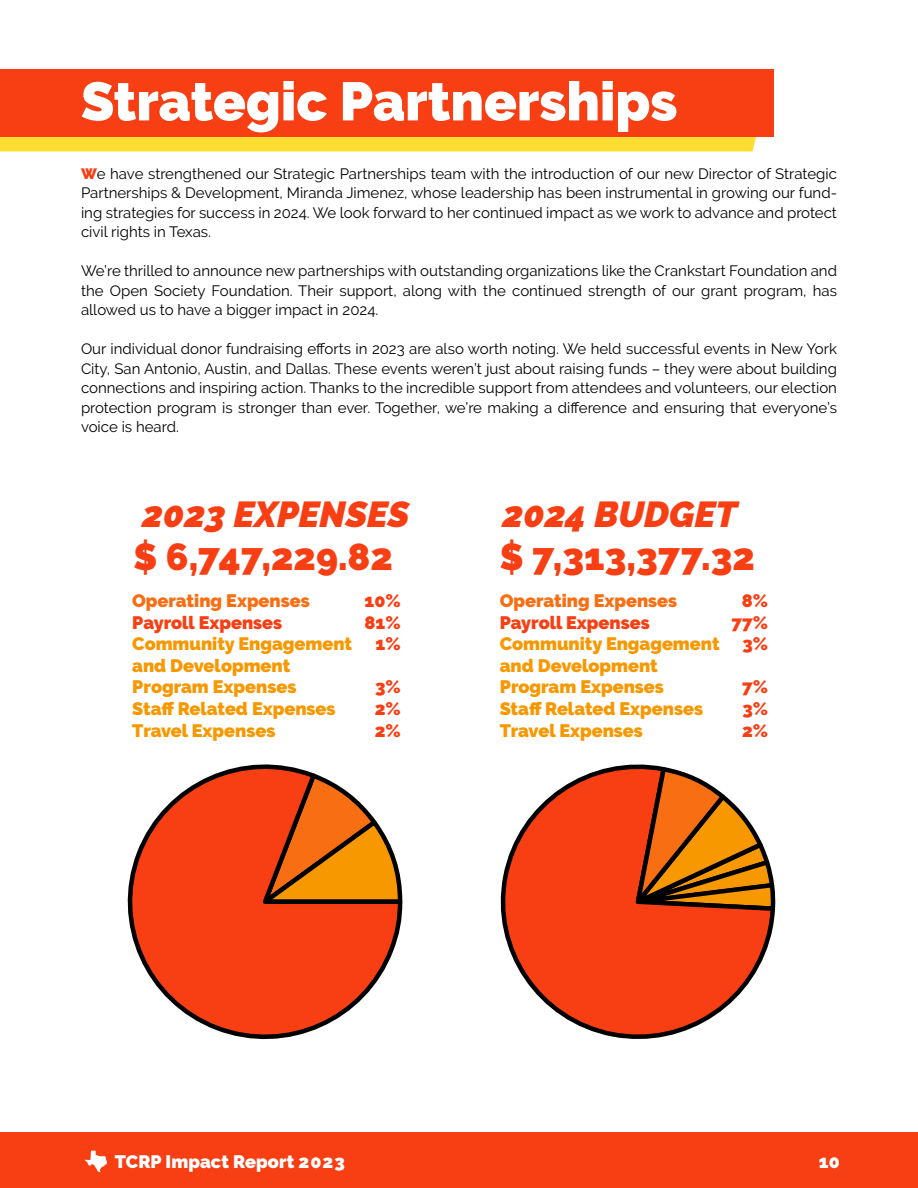
<style>
.page{position:relative;width:918px;height:1188px;background:#fff}
.page>*{position:absolute;margin:0;border:0;box-sizing:border-box;transform-origin:0 0}
.t1{font:900 54px "Raleway";color:#fff}
.t2{font:900 37.5px "Raleway";color:#f83e13}
.t3{font:italic 900 36px "Raleway";color:#f83e13}
.t4{font:900 18px/21.6px "Raleway";color:#f79800}
.t5{font:900 18px/21.6px "Raleway";color:#f83e13;text-align:right}
.t6{font:900 18px "Raleway";color:#f86f13}
.t7{font:900 18px "Raleway";letter-spacing:.005em;color:#fff}
.t8{font:15px/19.5px "Raleway";color:#000;text-align:justify}
.s1{font-weight:900;color:#f83e13}
</style>
<div class="page">
<svg style="left:0;top:136px;width:760px;height:15px;background:#fed230"></svg>
<div style="left:0;top:69px;width:774px;height:67px;background:#f83e13"></div>
<div style="left:0;top:1132px;width:918px;height:56px;background:#f83e13"></div>
<svg style="left:84px;top:1151px;width:23px;height:21px"></svg>
<svg style="left:127px;top:764px;width:276px;height:276px"></svg>
<svg style="left:500px;top:764px;width:275px;height:275px"></svg>
<svg style="left:632px;top:764px;width:144px;height:149px"></svg>
<h1 class="t1" style="left:81px;top:70px;width:598px">Strategic Partnerships</h1>
<p class="t8" style="left:81px;top:164px;width:758px"><span class="s1">W</span>e have strengthened our Strategic Partnerships team with the introduction of our new Director of Strategic Partnerships &amp; Development, Miranda Jimenez, whose leadership has been instrumental in growing our fund&shy;ing strategies for success in 2024. We look forward to her continued impact as we work to advance and protect civil rights in Texas.</p>
<p class="t8" style="left:81px;top:261px;width:758px">We’re thrilled to announce new partnerships with outstanding organizations like the Crankstart Foundation and the Open Society Foundation. Their support, along with the continued strength of our grant program, has allowed us to have a bigger impact in 2024.</p>
<p class="t8" style="left:81px;top:339px;width:758px">Our individual donor fundraising efforts in 2023 are also worth noting. We held successful events in New York City, San Antonio, Austin, and Dallas. These events weren’t just about raising funds – they were about building connections and inspiring action. Thanks to the incredible support from attendees and volunteers, our election protection program is stronger than ever. Together, we’re making a difference and ensuring that everyone’s voice is heard.</p>
<h3 class="t3" style="left:142px;top:493px;width:269px">2023 EXPENSES</h3>
<h2 class="t2" style="left:133px;top:535px;width:261px">$ 6,747,229.82</h2>
<p class="t6" style="left:132px;top:590px;width:179px">Operating Expenses</p>
<p class="t5" style="left:132px;top:611px;width:151px">Payroll Expenses</p>
<p class="t4" style="left:132px;top:633px;width:221px">Community Engagement and Development<br>Program Expenses<br>Staff Related Expenses<br>Travel Expenses</p>
<p class="t5" style="left:365px;top:590px;width:38px">10%<br>81%<br>1%</p>
<p class="t5" style="left:375px;top:676px;width:28px;text-align:justify">3% 2% 2%</p>
<h3 class="t3" style="left:502px;top:493px;width:236px">2024 BUDGET</h3>
<h2 class="t2" style="left:500px;top:535px;width:257px">$ 7,313,377.32</h2>
<p class="t6" style="left:500px;top:590px;width:179px">Operating Expenses</p>
<p class="t5" style="left:500px;top:611px;width:151px">Payroll Expenses</p>
<p class="t4" style="left:500px;top:633px;width:221px">Community Engagement and Development<br>Program Expenses<br>Staff Related Expenses<br>Travel Expenses</p>
<p class="t5" style="left:731px;top:590px;width:38px">8%<br>77%<br>3%</p>
<p class="t5" style="left:742px;top:676px;width:28px;text-align:justify">7% 3% 2%</p>
<p class="t7" style="left:115px;top:1151px;width:232px">TCRP Impact Report 2023</p>
<p class="t7" style="left:819px;top:1151px;width:22px">10</p>
</div>
